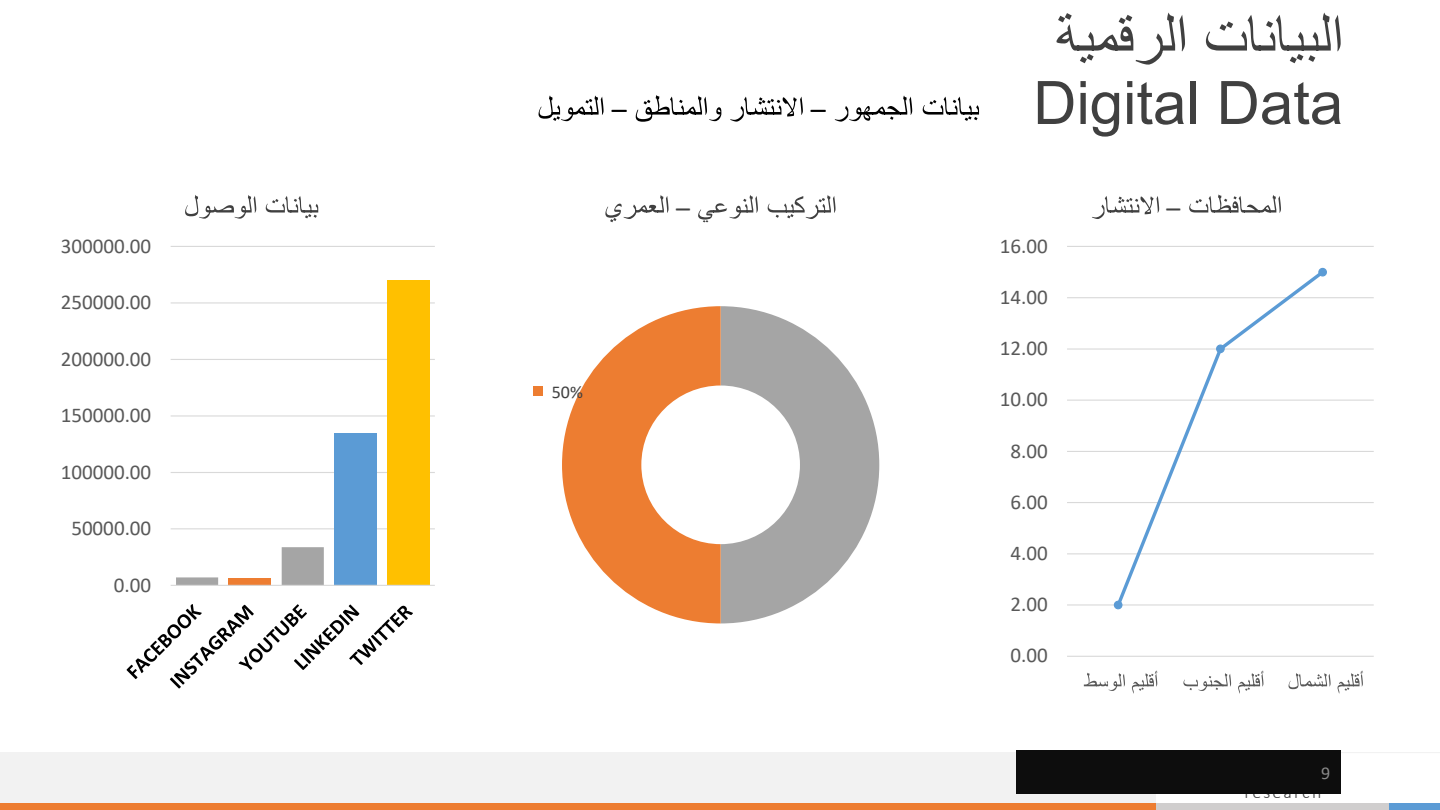
<style>
.page{position:relative;width:1440px;height:810px;background:#fff}
.page>*{position:absolute;margin:0;border:0;box-sizing:border-box;transform-origin:0 0}
.t1{font:60px "Arial";color:#404040}
.t2{font:30.15px "Calibri";color:#000}
.t3{font:27.9px "Calibri";color:#404040}
.t4{font:21.15px "Calibri";letter-spacing:-.005em;color:#595959}
.t5{font:21px "Calibri";color:#595959}
.t6{font:300 18px "Calibri";letter-spacing:.115em;color:#404040}
.t7{font:18px "Calibri";color:#404040}
.t8{font:18px "Calibri";color:#898989}
</style>
<div class="page">
<div style="left:1155px;top:804px;width:234px;height:6px;background:#d0cece"></div>
<div style="left:0;top:753px;width:1155px;height:51px;background:#f2f2f2"></div>
<div style="left:0;top:804px;width:1155px;height:6px;background:#ed7d31"></div>
<div style="left:1389px;top:804px;width:51px;height:6px;background:#5b9bd5"></div>
<hr style="left:0;top:752px;width:1440px;height:1px;background:#f2f2f2">
<svg style="left:1056px;top:13px;width:285px;height:52px"></svg>
<svg style="left:835px;top:96px;width:144px;height:26px"></svg>
<svg style="left:636px;top:95px;width:167px;height:27px"></svg>
<svg style="left:539px;top:96px;width:65px;height:25px"></svg>
<div style="left:1017px;top:751px;width:324px;height:43px;background:#0d0d0d"></div>
<hr style="left:171px;top:528px;width:264px;height:1px;background:#d9d9d9">
<hr style="left:171px;top:472px;width:264px;height:1px;background:#d9d9d9">
<hr style="left:171px;top:415px;width:264px;height:2px;background:#d9d9d9">
<hr style="left:171px;top:359px;width:264px;height:1px;background:#d9d9d9">
<hr style="left:171px;top:302px;width:264px;height:2px;background:#d9d9d9">
<hr style="left:171px;top:246px;width:264px;height:1px;background:#d9d9d9">
<div style="left:334px;top:433px;width:43px;height:152px;background:#5b9bd5"></div>
<div style="left:387px;top:280px;width:42px;height:305px;background:#ffc000"></div>
<svg style="left:176px;top:547px;width:148px;height:38px"></svg>
<hr style="left:171px;top:585px;width:264px;height:1px;background:#d9d9d9">
<svg style="left:127px;top:604px;width:286px;height:85px"></svg>
<svg style="left:185px;top:195px;width:133px;height:24px"></svg>
<svg style="left:721px;top:306px;width:158px;height:317px;fill:#a5a5a5"></svg>
<svg style="left:562px;top:306px;width:159px;height:317px;fill:#ed7d31"></svg>
<div style="left:534px;top:386px;width:9px;height:10px;background:#ed7d31"></div>
<svg style="left:698px;top:195px;width:138px;height:27px"></svg>
<svg style="left:605px;top:195px;width:64px;height:27px"></svg>
<hr style="left:1067px;top:604px;width:307px;height:2px;background:#d9d9d9">
<hr style="left:1067px;top:553px;width:307px;height:1px;background:#d9d9d9">
<hr style="left:1067px;top:502px;width:307px;height:1px;background:#d9d9d9">
<hr style="left:1067px;top:451px;width:307px;height:1px;background:#d9d9d9">
<hr style="left:1067px;top:400px;width:307px;height:1px;background:#d9d9d9">
<hr style="left:1067px;top:348px;width:307px;height:2px;background:#d9d9d9">
<hr style="left:1067px;top:297px;width:307px;height:1px;background:#d9d9d9">
<hr style="left:1067px;top:246px;width:307px;height:1px;background:#d9d9d9">
<hr style="left:1067px;top:656px;width:307px;height:1px;background:#d9d9d9">
<svg style="left:1114px;top:267px;width:213px;height:342px"></svg>
<div style="left:1114px;top:601px;width:8px;height:8px;background:#5b9bd5;border-radius:50%"></div>
<div style="left:1114px;top:601px;width:9px;height:8px;border:1px solid #5b9bd5;border-radius:50%"></div>
<div style="left:1319px;top:268px;width:7px;height:8px;background:#5b9bd5;border-radius:50%"></div>
<div style="left:1318px;top:268px;width:9px;height:9px;border:1px solid #5b9bd5;border-radius:50%"></div>
<div style="left:1217px;top:345px;width:7px;height:8px;background:#5b9bd5;border-radius:50%"></div>
<div style="left:1216px;top:344px;width:9px;height:9px;border:1px solid #5b9bd5;border-radius:50%"></div>
<svg style="left:1084px;top:671px;width:74px;height:23px"></svg>
<svg style="left:1183px;top:671px;width:81px;height:23px"></svg>
<svg style="left:1289px;top:671px;width:74px;height:23px"></svg>
<svg style="left:1189px;top:194px;width:92px;height:19px"></svg>
<svg style="left:1092px;top:196px;width:67px;height:23px"></svg>
<p class="t5" style="left:61px;top:238px;width:92px">300000.00</p>
<p class="t4" style="left:61px;top:295px;width:92px">250000.00</p>
<p class="t5" style="left:61px;top:351px;width:92px">200000.00</p>
<p class="t5" style="left:61px;top:408px;width:92px">150000.00</p>
<p class="t5" style="left:61px;top:464px;width:92px">100000.00</p>
<p class="t4" style="left:71px;top:521px;width:81px">50000.00</p>
<p class="t5" style="left:114px;top:577px;width:39px">0.00</p>
<h2 class="t2" style="left:612px;top:98px;width:16px">–</h2>
<h2 class="t2" style="left:811px;top:98px;width:16px">–</h2>
<h3 class="t3" style="left:676px;top:198px;width:15px">–</h3>
<p class="t7" style="left:552px;top:385px;width:33px">50%</p>
<h1 class="t1" style="left:1033px;top:80px;width:312px">Digital Data</h1>
<p class="t5" style="left:1000px;top:238px;width:49px">16.00</p>
<p class="t5" style="left:1000px;top:289px;width:49px">14.00</p>
<p class="t4" style="left:1000px;top:341px;width:49px">12.00</p>
<p class="t4" style="left:1000px;top:392px;width:49px">10.00</p>
<p class="t5" style="left:1011px;top:443px;width:39px">8.00</p>
<p class="t5" style="left:1011px;top:494px;width:39px">6.00</p>
<p class="t5" style="left:1011px;top:546px;width:39px">4.00</p>
<p class="t5" style="left:1011px;top:597px;width:39px">2.00</p>
<p class="t5" style="left:1011px;top:648px;width:39px">0.00</p>
<h3 class="t3" style="left:1167px;top:198px;width:15px">–</h3>
<p class="t8" style="left:1321px;top:766px;width:11px">9</p>
<p class="t6" style="left:1244px;top:786px;width:79px">research</p>
</div>
